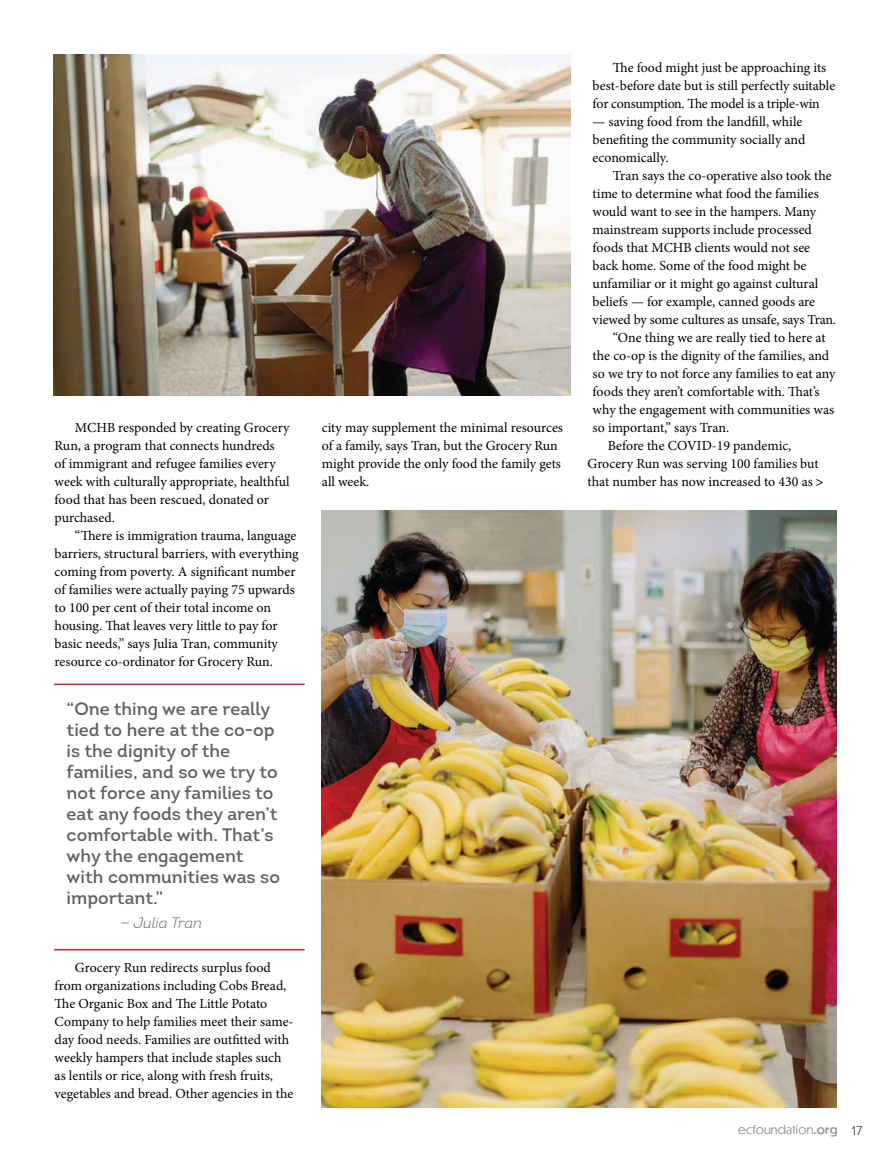
<style>
.page{position:relative;width:891px;height:1161px;background:#fff}
.page>*{position:absolute;margin:0;border:0;box-sizing:border-box;transform-origin:0 0}
.t1{font:600 18px/21px "Intro";color:#5f6062}
.t2{font:italic 300 15px "Intro";color:#5f6062}
.t3{font:13.8px/18px "Minion Pro";color:#000}
.t4{font:11.55px "Dunbar Tall";letter-spacing:.025em;color:#939598}
.s1{font-weight:700}
.s2{font-weight:500}
.s3{font-size:12px;color:#58595b}
</style>
<div class="page">
<img style="left:53px;top:55px;width:518px;height:341px">
<img style="left:321px;top:510px;width:516px;height:598px">
<hr style="left:54px;top:949px;width:251px;height:1px;background:#ab3031">
<hr style="left:54px;top:684px;width:251px;height:1px;background:#ab3031">
<p class="t3" style="left:55px;top:419px;width:237px;text-indent:20px">MCHB responded by creating Grocery Run, a program that connects hundreds<br>of immigrant and refugee families every week with culturally appropriate, healthful food that has been rescued, donated or purchased.</p>
<p class="t3" style="left:55px;top:527px;width:246px;text-indent:20px">“There is immigration trauma, language barriers, structural barriers, with everything coming from poverty. A significant number of families were actually paying 75 upwards to 100 per cent of their total income on housing. That leaves very little to pay for basic needs,” says Julia Tran, community resource co-ordinator for Grocery Run.</p>
<h1 class="t1" style="left:67px;top:699px;width:215px">“One thing we are really tied to here at the co-op is the dignity of the families, and so we try to not force any families to eat any foods they aren’t comfortable with. That’s why the engagement with communities was so important.”</h1>
<p class="t2" style="left:121px;top:914px;width:83px">— Julia Tran</p>
<p class="t3" style="left:55px;top:959px;width:240px;text-indent:20px">Grocery Run redirects surplus food from organizations including Cobs Bread, The Organic Box and The Little Potato Company to help families meet their same&shy;day food needs. Families are outfitted with weekly hampers that include staples such as lentils or rice, along with fresh fruits, vegetables and bread. Other agencies in the</p>
<p class="t3" style="left:322px;top:419px;width:243px">city may supplement the minimal resources of a family, says Tran, but the Grocery Run might provide the only food the family gets all week.</p>
<p class="t3" style="left:593px;top:59px;width:244px;text-indent:20px">The food might just be approaching its best-before date but is still perfectly suitable for consumption. The model is a triple-win</p>
<p class="t3" style="left:593px;top:113px;width:214px">— saving food from the landfill, while benefiting the community socially and economically.</p>
<p class="t3" style="left:613px;top:167px;width:220px">Tran says the co-operative also took the</p>
<p class="t3" style="left:593px;top:185px;width:228px">time to determine what food the families</p>
<p class="t3" style="left:593px;top:203px;width:225px">would want to see in the hampers. Many</p>
<p class="t3" style="left:593px;top:221px;width:221px">mainstream supports include processed</p>
<p class="t3" style="left:593px;top:239px;width:219px">foods that MCHB clients would not see</p>
<p class="t3" style="left:593px;top:257px;width:215px">back home. Some of the food might be</p>
<p class="t3" style="left:593px;top:275px;width:227px">unfamiliar or it might go against cultural</p>
<p class="t3" style="left:593px;top:293px;width:224px">beliefs — for example, canned goods are</p>
<p class="t3" style="left:593px;top:311px;width:245px">viewed by some cultures as unsafe, says Tran.</p>
<p class="t3" style="left:613px;top:329px;width:214px">“One thing we are really tied to here at</p>
<p class="t3" style="left:593px;top:347px;width:238px">the co-op is the dignity of the families, and</p>
<p class="t3" style="left:593px;top:365px;width:244px">so we try to not force any families to eat any</p>
<p class="t3" style="left:593px;top:383px;width:229px">foods they aren’t comfortable with. That’s</p>
<p class="t3" style="left:593px;top:401px;width:243px">why the engagement with communities was</p>
<p class="t3" style="left:593px;top:419px;width:138px">so important,” says Tran.</p>
<p class="t3" style="left:608px;top:437px;width:185px">Before the COVID-19 pandemic,</p>
<p class="t3" style="left:588px;top:455px;width:233px">Grocery Run was serving 100 families but</p>
<p class="t3" style="left:588px;top:473px;width:238px">that number has now increased to 430 as <span class="s1">&gt;</span></p>
<p class="t4" style="left:738px;top:1121px;width:126px">ecfoundation<span class="s2">.org</span> <span class="s3">17</span></p>
</div>
